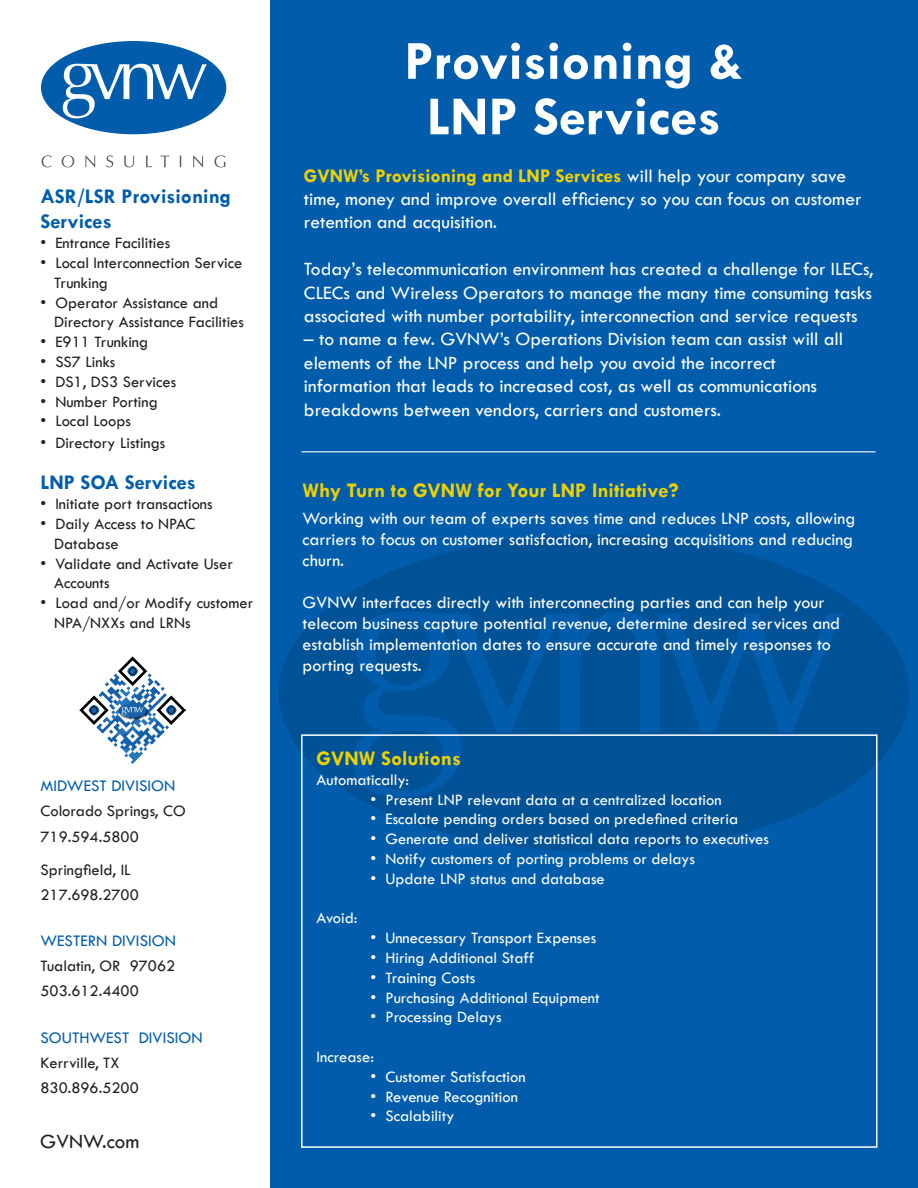
<style>
.page{position:relative;width:918px;height:1188px;background:#fff}
.page>*{position:absolute;margin:0;border:0;box-sizing:border-box;transform-origin:0 0}
.t1{font:700 55.5px/55.5px "Tw Cen";color:#fff;text-align:center}
.t2{font:700 21px "Tw Cen";color:#efd102}
.t3{font:700 21px/25.2px "Tw Cen";color:#015dab}
.t4{font:21px "Tw Cen";color:#231f20}
.t5{font:19.5px/23.4px "Tw Cen";color:#fff}
.t6{font:18px/21px "Tw Cen";color:#fff}
.t7{font:16.8px "Tw Cen";color:#015dab}
.t8{font:16.5px/19.8px "Tw Cen";color:#231f20}
.t9{font:16.5px "Tw Cen";color:#fff}
.s1{font-weight:700;color:#efd102}
</style>
<div class="page">
<div style="left:270px;top:0;width:648px;height:1188px;background:#015dab"></div>
<div style="left:42px;top:42px;width:184px;height:92px;background:#015dab;border-radius:50%"></div>
<svg style="left:63px;top:63px;width:144px;height:55px"></svg>
<svg style="left:42px;top:155px;width:10px;height:12px"></svg>
<svg style="left:62px;top:155px;width:12px;height:12px"></svg>
<svg style="left:85px;top:156px;width:10px;height:11px"></svg>
<svg style="left:106px;top:155px;width:7px;height:12px"></svg>
<svg style="left:124px;top:156px;width:10px;height:11px"></svg>
<svg style="left:146px;top:156px;width:6px;height:11px"></svg>
<svg style="left:160px;top:156px;width:9px;height:11px"></svg>
<svg style="left:193px;top:156px;width:10px;height:11px"></svg>
<svg style="left:214px;top:155px;width:11px;height:12px"></svg>
<hr style="left:301px;top:451px;width:575px;height:1px;background:#fff">
<div style="left:281px;top:537px;width:626px;height:313px;background:#005297;border-radius:50%"></div>
<svg style="left:353px;top:612px;width:490px;height:186px"></svg>
<img style="left:80px;top:657px;width:106px;height:106px">
<div style="left:301px;top:734px;width:577px;height:414px;border:2px solid #fff"></div>
<p class="t3" style="left:40px;top:183px;width:192px">ASR/LSR Provisioning<br>Services</p>
<p class="t8" style="left:40px;top:233px;width:131px">• Entrance Facilities</p>
<p class="t8" style="left:54px;top:253px;width:190px;text-indent:-14px">• Local Interconnection Service<br>Trunking</p>
<p class="t8" style="left:54px;top:292px;width:191px;text-indent:-14px">• Operator Assistance and<br>Directory Assistance Facilities</p>
<p class="t8" style="left:40px;top:332px;width:109px">• E911 Trunking</p>
<p class="t8" style="left:40px;top:352px;width:76px">• SS7 Links</p>
<p class="t8" style="left:40px;top:372px;width:137px">• DS1, DS3 Services</p>
<p class="t8" style="left:40px;top:391px;width:119px">• Number Porting</p>
<p class="t8" style="left:40px;top:411px;width:92px">• Local Loops</p>
<p class="t8" style="left:40px;top:433px;width:126px">• Directory Listings</p>
<p class="t3" style="left:40px;top:470px;width:157px">LNP SOA Services</p>
<p class="t8" style="left:40px;top:494px;width:174px">• Initiate port transactions</p>
<p class="t8" style="left:54px;top:514px;width:143px;text-indent:-14px">• Daily Access to NPAC<br>Database</p>
<p class="t8" style="left:54px;top:553px;width:180px;text-indent:-14px">• Validate and Activate User<br>Accounts</p>
<p class="t8" style="left:54px;top:593px;width:201px;text-indent:-14px">• Load and/or Modify customer<br>NPA/NXXs and LRNs</p>
<p class="t7" style="left:40px;top:776px;width:90px">MIDWEST Division</p>
<p class="t8" style="left:40px;top:799px;width:147px;line-height:25.2px">Colorado Springs, CO<br>719.594.5800</p>
<p class="t8" style="left:40px;top:857px;width:100px;line-height:25.2px">Springfield, IL<br>217.698.2700</p>
<p class="t7" style="left:40px;top:931px;width:26px">Western</p>
<p class="t7" style="left:112px;top:931px;width:19px">Division</p>
<p class="t8" style="left:40px;top:953px;width:136px;line-height:25.2px">Tualatin, OR 97062<br>503.612.4400</p>
<p class="t7" style="left:40px;top:1027px;width:117px">SOUTHWEST Division</p>
<p class="t8" style="left:40px;top:1050px;width:100px;line-height:25.2px">Kerrville, TX<br>830.896.5200</p>
<p class="t4" style="left:40px;top:1128px;width:101px">GVNW.com</p>
<h1 class="t1" style="left:404px;top:32px;width:340px">Provisioning &amp;<br>LNP Services</h1>
<p class="t5" style="left:304px;top:164px;width:559px"><span class="s1">GVNW’s Provisioning and LNP Services</span> will help your company save time, money and improve overall efficiency so you can focus on customer retention and acquisition.</p>
<p class="t5" style="left:304px;top:257px;width:571px;text-align:justify">Today’s telecommunication environment has created a challenge for ILECs, CLECs and Wireless Operators to manage the many time consuming tasks associated with number portability, interconnection and service requests</p>
<p class="t5" style="left:304px;top:327px;width:541px">– to name a few. GVNW’s Operations Division team can assist will all elements of the LNP process and help you avoid the incorrect information that leads to increased cost, as well as communications breakdowns between vendors, carriers and customers.</p>
<p class="t2" style="left:303px;top:477px;width:377px">Why Turn to GVNW for Your LNP Initiative?</p>
<p class="t6" style="left:303px;top:508px;width:554px">Working with our team of experts saves time and reduces LNP costs, allowing carriers to focus on customer satisfaction, increasing acquisitions and reducing churn.</p>
<p class="t6" style="left:303px;top:592px;width:539px">GVNW interfaces directly with interconnecting parties and can help your telecom business capture potential revenue, determine desired services and establish implementation dates to ensure accurate and timely responses to porting requests.</p>
<p class="t2" style="left:317px;top:746px;width:146px">GVNW Solutions</p>
<p class="t9" style="left:317px;top:770px;width:94px">Automatically:</p>
<p class="t9" style="left:371px;top:789px;width:353px">• Present LNP relevant data at a centralized location</p>
<p class="t9" style="left:371px;top:809px;width:369px">• Escalate pending orders based on predefined criteria</p>
<p class="t9" style="left:371px;top:829px;width:400px">• Generate and deliver statistical data reports to executives</p>
<p class="t9" style="left:371px;top:849px;width:326px">• Notify customers of porting problems or delays</p>
<p class="t9" style="left:371px;top:869px;width:236px">• Update LNP status and database</p>
<p class="t9" style="left:317px;top:908px;width:42px">Avoid:</p>
<p class="t9" style="left:371px;top:928px;width:227px">• Unnecessary Transport Expenses</p>
<p class="t9" style="left:371px;top:948px;width:165px">• Hiring Additional Staff</p>
<p class="t9" style="left:371px;top:968px;width:106px">• Training Costs</p>
<p class="t9" style="left:371px;top:987px;width:231px">• Purchasing Additional Equipment</p>
<p class="t9" style="left:371px;top:1007px;width:132px">• Processing Delays</p>
<p class="t9" style="left:317px;top:1047px;width:59px">Increase:</p>
<p class="t9" style="left:371px;top:1067px;width:157px">• Customer Satisfaction</p>
<p class="t9" style="left:371px;top:1086px;width:149px">• Revenue Recognition</p>
<p class="t9" style="left:371px;top:1106px;width:85px">• Scalability</p>
</div>
